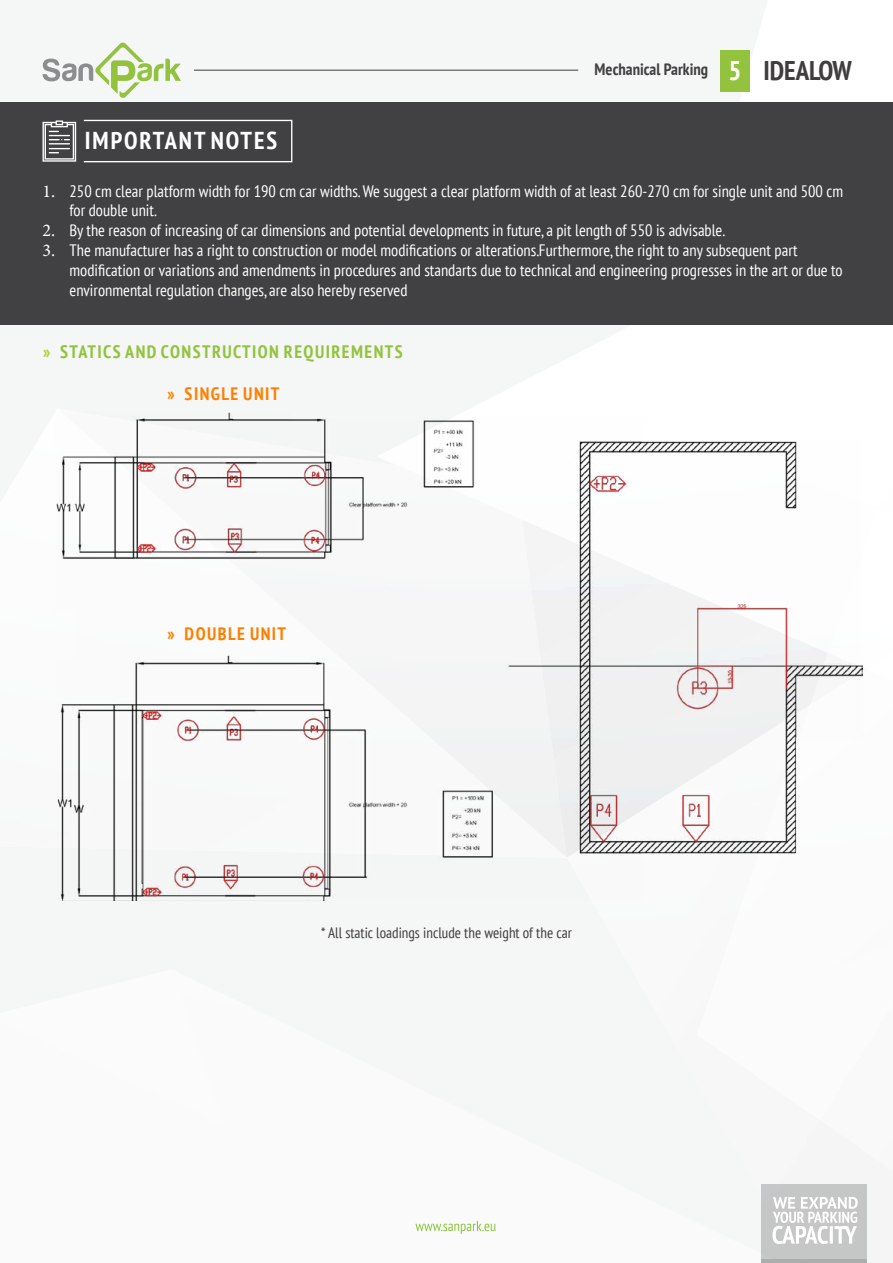
<style>
.page{position:relative;width:893px;height:1263px;background:#fff}
.page>*{position:absolute;margin:0;border:0;box-sizing:border-box;transform-origin:0 0}
.t1{font:700 condensed 24.45px "PT Sans";letter-spacing:.08em;color:#fff}
.t2{font:700 condensed 18px "PT Sans";letter-spacing:.08em;color:#93c23e}
.t3{font:700 condensed 18px "PT Sans";letter-spacing:.08em;color:#ff8000}
.t4{font:condensed 16.5px/19.8px "PT Sans";color:#fff}
.t5{font:700 condensed 16.5px "PT Sans";color:#414042}
.t6{font:condensed 15px "PT Sans";color:#403d3d}
.s1{font-size:27px;color:#fff}
.s2{font-size:27px;color:#403d3d}
.s3{font-family:"Minion Pro";font-stretch:normal;font-size:18px}
.s4{color:#add136}
</style>
<div class="page">
<img style="left:648px;top:324px;width:245px;height:1px">
<div style="left:0;top:102px;width:893px;height:222px;background:#414042"></div>
<svg style="left:43px;top:120px;width:33px;height:42px"></svg>
<div style="left:83px;top:120px;width:209px;height:42px;border:1px solid #fff"></div>
<img style="left:53px;top:412px;width:809px;height:489px">
<div style="left:762px;top:1184px;width:105px;height:79px;background:#c5c6c6"></div>
<hr style="left:762px;top:1259px;width:105px;height:4px;background:#abacac">
<svg style="left:43px;top:42px;width:138px;height:56px"></svg>
<hr style="left:194px;top:70px;width:384px;height:1px;background:#403d3d">
<svg style="left:415px;top:1221px;width:80px;height:13px"></svg>
<div style="left:720px;top:50px;width:30px;height:41px;background:#93c23e"></div>
<svg style="left:772px;top:1197px;width:86px;height:47px"></svg>
<p class="t5" style="left:595px;top:59px;width:259px">MECHANICAL PARKING <span class="s1">5</span> <span class="s2">IDEALOW</span></p>
<h1 class="t1" style="left:85px;top:125px;width:83px">IMPORTANT</h1>
<h1 class="t1" style="left:211px;top:125px;width:29px">NOTES</h1>
<p class="t4" style="left:70px;top:180px;width:775px;text-indent:-27px"><span class="s3">1.</span> 250 cm clear platform width for 190 cm car widths. We suggest a clear platform width of at least 260-270 cm for single unit and 500 cm for double unit.</p>
<p class="t4" style="left:43px;top:220px;width:684px"><span class="s3">2.</span> By the reason of increasing of car dimensions and potential developments in future, a pit length of 550 is advisable.</p>
<p class="t4" style="left:70px;top:240px;width:775px;text-indent:-27px"><span class="s3">3.</span> The manufacturer has a right to construction or model modifications or alterations.Furthermore, the right to any subsequent part modification or variations and amendments in procedures and standarts due to technical and engineering progresses in the art or due to environmental regulation changes, are also hereby reserved</p>
<p class="t2" style="left:43px;top:340px;width:36px"><span class="s4">»</span> STATICS</p>
<p class="t2" style="left:125px;top:340px;width:12px">AND</p>
<p class="t2" style="left:161px;top:340px;width:21px">CONST</p>
<p class="t2" style="left:212px;top:340px;width:21px">RUCTION</p>
<p class="t2" style="left:284px;top:340px;width:91px">REQUI REMENTS</p>
<p class="t3" style="left:168px;top:382px;width:113px">» SINGLE UNIT</p>
<p class="t3" style="left:168px;top:621px;width:120px">» DOUBLE UNIT</p>
<p class="t6" style="left:321px;top:923px;width:252px">* All static loadings include the weight of the car</p>
</div>
